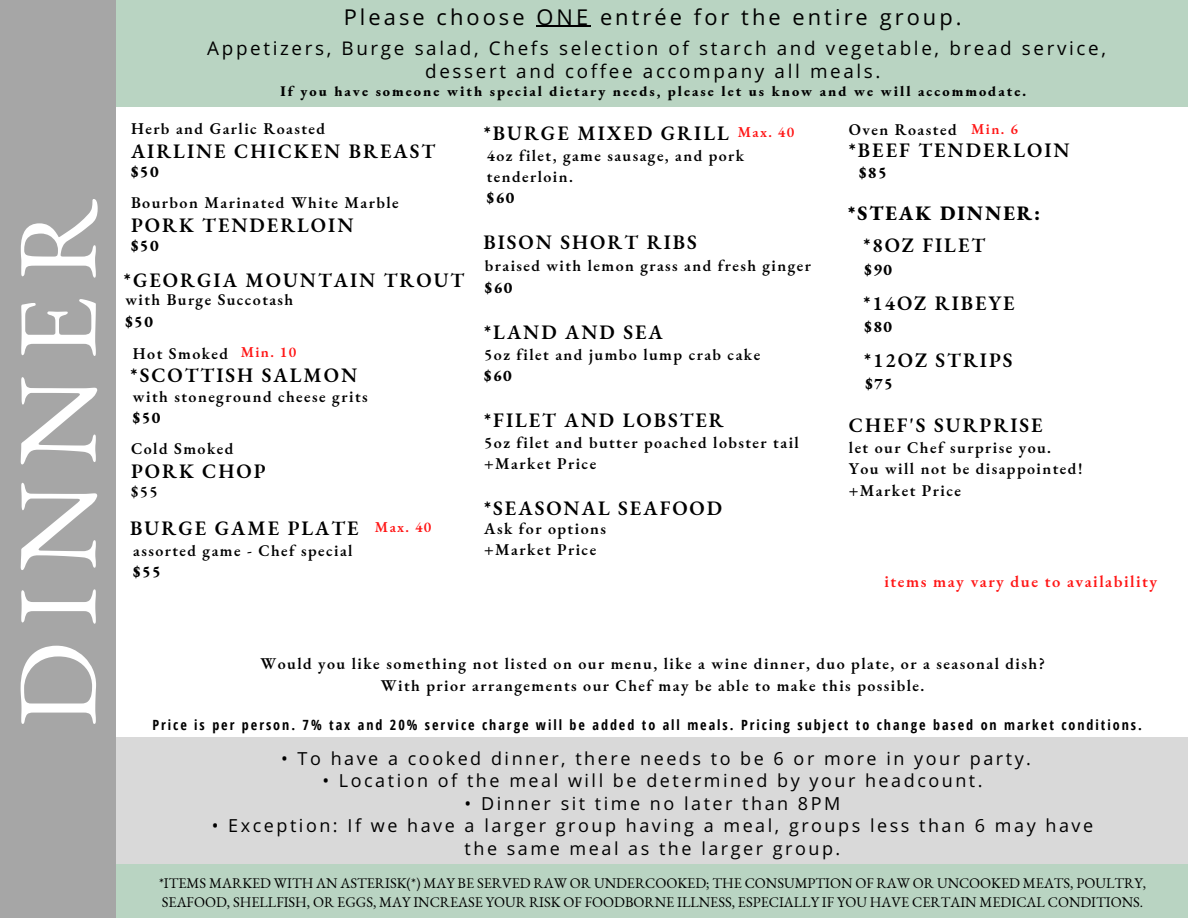
<style>
.page{position:relative;width:1188px;height:918px;background:#fff}
.page>*{position:absolute;margin:0;border:0;box-sizing:border-box;transform-origin:0 0}
.t1{font:113.4px "EB Garamond";letter-spacing:.14em;color:#fff}
.t2{font:21.9px "Open Sans Hebrew";letter-spacing:.14em;color:#000}
.t3{font:600 20.1px "EB Garamond";letter-spacing:.1em;color:#000}
.t4{font:800 20.1px "EB Garamond";letter-spacing:.1em;color:#000}
.t5{font:18.9px "Open Sans Hebrew";letter-spacing:.14em;color:#000}
.t6{font:18px/22.5px "Open Sans Hebrew";letter-spacing:.14em;color:#000;text-align:center}
.t7{font:600 16.5px "EB Garamond";letter-spacing:.09em;color:#ff1616}
.t8{font:600 16.05px/21.3px "EB Garamond";letter-spacing:.09em;color:#000}
.t9{font:800 16.05px "EB Garamond";color:#000}
.t10{font:600 15.9px/21.3px "EB Garamond";letter-spacing:.09em;color:#000}
.t11{font:800 15.9px "EB Garamond";color:#000}
.t12{font:600 14.7px "EB Garamond";letter-spacing:.09em;color:#ff1616}
.t13{font:14.4px/19.2px "EB Garamond";color:#000}
.t14{font:800 14.4px "EB Garamond";letter-spacing:.14em;color:#000}
.t15{font:700 14.1px "Open Sans Condensed";letter-spacing:.14em;color:#000}
.s1{font-weight:800}
</style>
<div class="page">
<div style="left:115px;top:737px;width:1073px;height:133px;background:#d9d9d9"></div>
<div style="left:92px;top:0;width:1096px;height:107px;background:#b9d4c2"></div>
<div style="left:92px;top:864px;width:1096px;height:54px;background:#b9d4c2"></div>
<div style="left:0;top:0;width:115px;height:918px;background:#a6a6a6"></div>
<hr style="left:536px;top:26px;width:55px;height:1px;background:#000">
<h3 class="t1" style="left:-19px;top:727px;width:530px;rotate:-90deg">DINNER</h3>
<h6 class="t2" style="left:344px;top:1px;width:619px">Please choose ONE entrée for the entire group.</h6>
<h6 class="t5" style="left:207px;top:35px;width:900px">Appetizers, Burge salad, Chefs selection of starch and vegetable, bread service,</h6>
<h6 class="t5" style="left:425px;top:57px;width:457px">dessert and coffee accompany all meals.</h6>
<h6 class="t14" style="left:280px;top:81px;width:747px">If you have someone with special dietary needs, please let us know and we will accommodate.</h6>
<p class="t8" style="left:131px;top:118px;width:196px">Herb and Garlic Roasted</p>
<p class="t9" style="left:131px;top:161px;width:29px">$50</p>
<p class="t3" style="left:131px;top:138px;width:306px">AIRLINE CHICKEN BREAST</p>
<h6 class="t8" style="left:131px;top:192px;width:269px">Bourbon Marinated White Marble</h6>
<h6 class="t9" style="left:131px;top:235px;width:29px">$50</h6>
<h1 class="t3" style="left:131px;top:212px;width:224px">PORK TENDERLOIN</h1>
<h3 class="t3" style="left:124px;top:267px;width:342px">*GEORGIA MOUNTAIN TROUT</h3>
<h6 class="t10" style="left:125px;top:289px;width:169px">with Burge Succotash <span class="s1">$50</span></h6>
<h6 class="t8" style="left:133px;top:343px;width:97px">Hot Smoked</h6>
<h3 class="t8" style="left:133px;top:385px;width:236px">with stoneground cheese grits <span class="s1">$50</span></h3>
<h3 class="t12" style="left:241px;top:342px;width:57px">Min. 10</h3>
<h3 class="t3" style="left:131px;top:362px;width:228px">*SCOTTISH SALMON</h3>
<h3 class="t8" style="left:131px;top:438px;width:104px">Cold Smoked</h3>
<h3 class="t8" style="left:131px;top:480px;width:28px">$55</h3>
<h6 class="t3" style="left:131px;top:458px;width:136px">PORK CHOP</h6>
<h3 class="t3" style="left:130px;top:515px;width:230px">BURGE GAME PLATE</h3>
<h6 class="t10" style="left:133px;top:540px;width:221px">assorted game - Chef special <span class="s1">$55</span></h6>
<h2 class="t12" style="left:375px;top:518px;width:58px">Max. 40</h2>
<h6 class="t3" style="left:484px;top:119px;width:246px">*BURGE MIXED GRILL</h6>
<h6 class="t10" style="left:487px;top:144px;width:259px">4oz filet, game sausage, and pork tenderloin.<br><span class="s1">$60</span></h6>
<h6 class="t12" style="left:738px;top:122px;width:58px">Max. 40</h6>
<h6 class="t3" style="left:483px;top:229px;width:215px">BISON SHORT RIBS</h6>
<h3 class="t10" style="left:485px;top:255px;width:328px">braised with lemon grass and fresh ginger <span class="s1">$60</span></h3>
<h6 class="t3" style="left:484px;top:318px;width:180px">*LAND AND SEA</h6>
<h3 class="t8" style="left:484px;top:343px;width:278px">5oz filet and jumbo lump crab cake <span class="s1">$60</span></h3>
<h3 class="t3" style="left:484px;top:407px;width:241px">*FILET AND LOBSTER</h3>
<h6 class="t8" style="left:484px;top:431px;width:316px">5oz filet and butter poached lobster tail +Market Price</h6>
<h3 class="t3" style="left:484px;top:495px;width:239px">*SEASONAL SEAFOOD</h3>
<h6 class="t8" style="left:484px;top:517px;width:123px">Ask for options +Market Price</h6>
<h3 class="t8" style="left:849px;top:119px;width:109px">Oven Roasted</h3>
<h6 class="t9" style="left:859px;top:162px;width:29px">$85</h6>
<h6 class="t12" style="left:971px;top:119px;width:48px">Min. 6</h6>
<h6 class="t3" style="left:849px;top:137px;width:222px">*BEEF TENDERLOIN</h6>
<h6 class="t4" style="left:848px;top:200px;width:194px">*STEAK DINNER:</h6>
<h6 class="t3" style="left:863px;top:232px;width:123px">*8OZ FILET</h6>
<h4 class="t11" style="left:865px;top:259px;width:29px">$90</h4>
<h6 class="t3" style="left:863px;top:290px;width:153px">*14OZ RIBEYE</h6>
<p class="t11" style="left:865px;top:316px;width:29px">$80</p>
<h5 class="t3" style="left:864px;top:347px;width:150px">*12OZ STRIPS</h5>
<p class="t11" style="left:865px;top:373px;width:29px">$75</p>
<h3 class="t3" style="left:849px;top:412px;width:195px">CHEF'S SURPRISE</h3>
<h6 class="t8" style="left:849px;top:437px;width:235px">let our Chef surprise you.<br>You will not be disappointed! +Market Price</h6>
<h6 class="t7" style="left:885px;top:570px;width:274px">items may vary due to availability</h6>
<p class="t8" style="left:261px;top:653px;width:786px;text-align:center">Would you like something not listed on our menu, like a wine dinner, duo plate, or a seasonal dish?<br>With prior arrangements our Chef may be able to make this possible.</p>
<h3 class="t15" style="left:152px;top:715px;width:991px">Price is per person. 7% tax and 20% service charge will be added to all meals. Pricing subject to change based on market conditions.</h3>
<p class="t6" style="left:281px;top:747px;width:751px">• To have a cooked dinner, there needs to be 6 or more in your party.</p>
<p class="t6" style="left:322px;top:769px;width:662px">• Location of the meal will be determined by your headcount.</p>
<p class="t6" style="left:465px;top:792px;width:377px">• Dinner sit time no later than 8PM</p>
<p class="t6" style="left:212px;top:814px;width:883px">• Exception: If we have a larger group having a meal, groups less than 6 may have the same meal as the larger group.</p>
<h3 class="t13" style="left:159px;top:874px;width:988px">*ITEMS MARKED WITH AN ASTERISK(*) MAY BE SERVED RAW OR UNDERCOOKED; THE CONSUMPTION OF RAW OR UNCOOKED MEATS, POULTRY,<br>SEAFOOD, SHELLFISH, OR EGGS, MAY INCREASE YOUR RISK OF FOODBORNE ILLNESS, ESPECIALLY IF YOU HAVE CERTAIN MEDICAL CONDITIONS.</h3>
</div>
